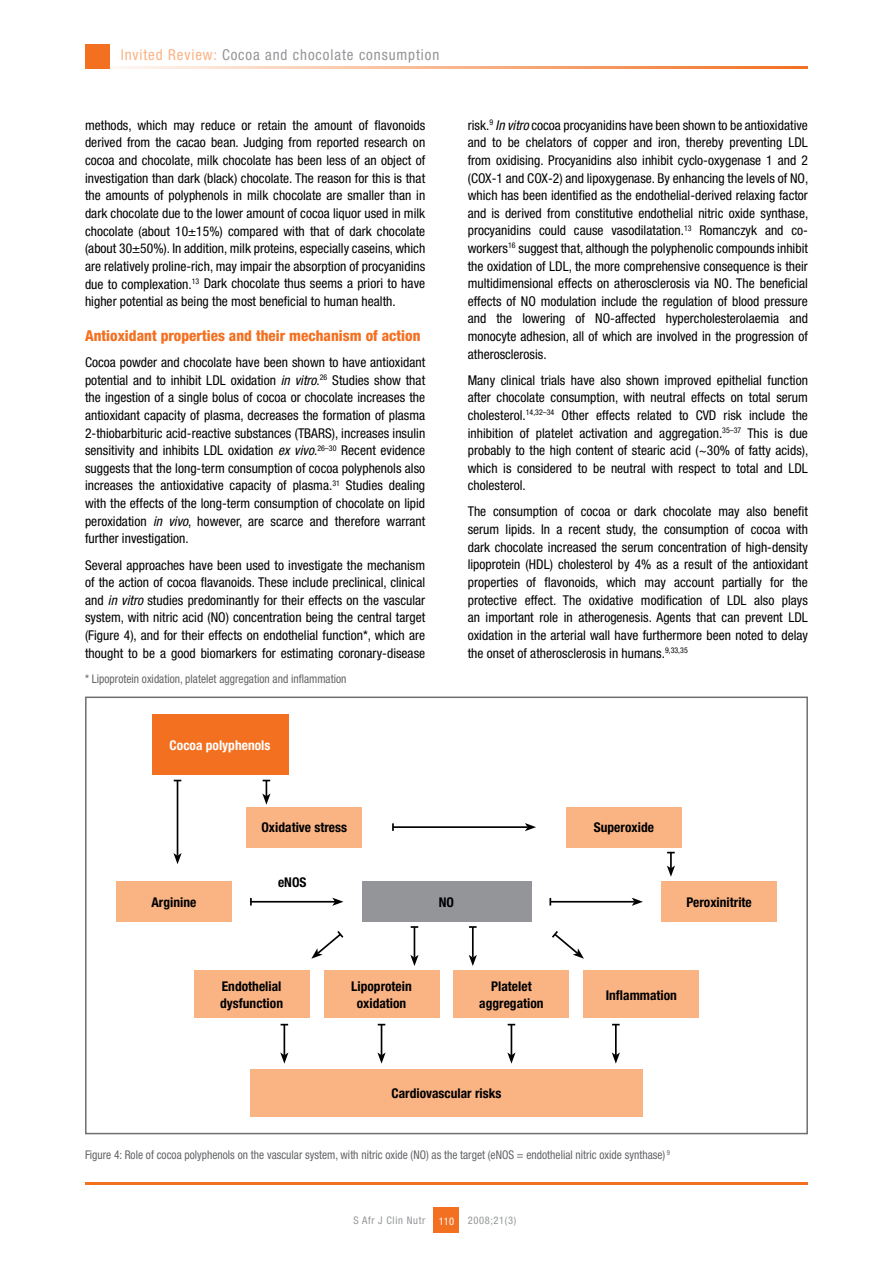
<style>
.page{position:relative;width:893px;height:1263px;background:#fff}
.page>*{position:absolute;margin:0;border:0;box-sizing:border-box;transform-origin:0 0}
.t1{font:800 condensed 15px "Helvetica Neue";color:#f37021}
.t2{font:condensed 15px "Helvetica Neue";letter-spacing:.06em;color:#939598}
.t3{font:condensed 13.5px/17.7px "Helvetica Neue";color:#000;text-align:justify}
.t4{font:700 condensed 13.5px/16.8px "Helvetica Neue";color:#000;text-align:center}
.t5{font:700 condensed 13.5px "Helvetica Neue";color:#fff}
.t6{font:condensed 12px "Helvetica Neue";color:#636467;scale:.95 1}
.t7{font:condensed 10.5px "Helvetica Neue";letter-spacing:.06em;color:#939598}
.t8{font:condensed 10.5px "Helvetica Neue";color:#fff}
.s1{color:#fab383}
.s2{font-style:italic}
</style>
<div class="page">
<div style="left:434px;top:1208px;width:25px;height:25px;background:#f37021"></div>
<hr style="left:85px;top:1182px;width:723px;height:2px;background:#f37021">
<hr style="left:85px;top:66px;width:723px;height:2px;background:#f37021">
<div style="left:85px;top:44px;width:24px;height:24px;background:#f37021"></div>
<div style="left:152px;top:714px;width:136px;height:61px;background:#f37021"></div>
<div style="left:247px;top:807px;width:115px;height:40px;background:#fab383"></div>
<div style="left:566px;top:807px;width:116px;height:40px;background:#fab383"></div>
<div style="left:362px;top:882px;width:169px;height:40px;background:#939598"></div>
<div style="left:116px;top:882px;width:116px;height:40px;background:#fab383"></div>
<div style="left:661px;top:882px;width:116px;height:40px;background:#fab383"></div>
<hr style="left:251px;top:901px;width:84px;height:1px;background:#000">
<svg style="left:250px;top:898px;width:2px;height:7px"></svg>
<svg style="left:332px;top:898px;width:11px;height:8px"></svg>
<hr style="left:550px;top:901px;width:84px;height:1px;background:#000">
<svg style="left:549px;top:898px;width:2px;height:7px"></svg>
<svg style="left:632px;top:898px;width:11px;height:8px"></svg>
<hr style="left:393px;top:826px;width:135px;height:2px;background:#000">
<svg style="left:392px;top:823px;width:2px;height:8px"></svg>
<svg style="left:525px;top:823px;width:11px;height:8px"></svg>
<svg style="left:667px;top:852px;width:8px;height:25px"></svg>
<div style="left:250px;top:1069px;width:393px;height:48px;background:#fab383"></div>
<div style="left:194px;top:970px;width:115px;height:48px;background:#fab383"></div>
<div style="left:324px;top:970px;width:115px;height:48px;background:#fab383"></div>
<div style="left:454px;top:970px;width:115px;height:48px;background:#fab383"></div>
<div style="left:584px;top:970px;width:115px;height:48px;background:#fab383"></div>
<hr style="left:284px;top:1025px;width:1px;height:30px;background:#000">
<svg style="left:280px;top:1052px;width:8px;height:12px"></svg>
<hr style="left:511px;top:1025px;width:1px;height:30px;background:#000">
<svg style="left:507px;top:1052px;width:9px;height:12px"></svg>
<hr style="left:615px;top:1025px;width:2px;height:30px;background:#000">
<svg style="left:612px;top:1052px;width:8px;height:12px"></svg>
<svg style="left:311px;top:931px;width:33px;height:28px"></svg>
<svg style="left:552px;top:931px;width:32px;height:28px"></svg>
<hr style="left:472px;top:927px;width:2px;height:30px;background:#000">
<svg style="left:469px;top:926px;width:8px;height:2px"></svg>
<svg style="left:469px;top:955px;width:8px;height:11px"></svg>
<hr style="left:414px;top:927px;width:1px;height:30px;background:#000">
<svg style="left:411px;top:926px;width:7px;height:2px"></svg>
<svg style="left:410px;top:955px;width:9px;height:11px"></svg>
<hr style="left:381px;top:1025px;width:1px;height:30px;background:#000">
<svg style="left:377px;top:1052px;width:9px;height:12px"></svg>
<svg style="left:262px;top:780px;width:9px;height:25px"></svg>
<hr style="left:177px;top:780px;width:1px;height:76px;background:#000">
<svg style="left:173px;top:853px;width:9px;height:11px"></svg>
<div style="left:85px;top:696px;width:723px;height:438px;border:2px solid #6d6f71"></div>
<p class="t2" style="left:121px;top:46px;width:320px"><span class="s1">Invited Review:</span> Cocoa and chocolate consumption</p>
<p class="t3" style="left:85px;top:116px;width:342px">methods, which may reduce or retain the amount of flavonoids derived from the cacao bean. Judging from reported research on cocoa and chocolate, milk chocolate has been less of an object of investigation than dark (black) chocolate. The reason for this is that the amounts of polyphenols in milk chocolate are smaller than in dark chocolate due to the lower amount of cocoa liquor used in milk chocolate (about 10±15%) compared with that of dark chocolate (about 30±50%). In addition, milk proteins, especially caseins, which are relatively proline-rich, may impair the absorption of procyanidins due to complexation.<sup>13</sup> Dark chocolate thus seems a priori to have higher potential as being the most beneficial to human health.</p>
<p class="t1" style="left:85px;top:326px;width:337px">Antioxidant properties and their mechanism of action</p>
<p class="t3" style="left:85px;top:353px;width:342px">Cocoa powder and chocolate have been shown to have antioxidant potential and to inhibit LDL oxidation <span class="s2">in vitro</span>.<sup>26</sup> Studies show that the ingestion of a single bolus of cocoa or chocolate increases the antioxidant capacity of plasma, decreases the formation of plasma 2-thiobarbituric acid-reactive substances (TBARS), increases insulin sensitivity and inhibits LDL oxidation <span class="s2">ex vivo</span>.<sup>26–30</sup> Recent evidence suggests that the long-term consumption of cocoa polyphenols also increases the antioxidative capacity of plasma.<sup>31</sup> Studies dealing with the effects of the long-term consumption of chocolate on lipid peroxidation <span class="s2">in vivo</span>, however, are scarce and therefore warrant further investigation.</p>
<p class="t3" style="left:85px;top:556px;width:342px">Several approaches have been used to investigate the mechanism of the action of cocoa flavanoids. These include preclinical, clinical and <span class="s2">in vitro</span> studies predominantly for their effects on the vascular system, with nitric acid (NO) concentration being the central target (Figure 4), and for their effects on endothelial function*, which are thought to be a good biomarkers for estimating coronary-disease</p>
<p class="t6" style="left:85px;top:672px;width:277px">* Lipoprotein oxidation, platelet aggregation and inflammation</p>
<p class="t5" style="left:170px;top:737px;width:102px">Cocoa polyphenols</p>
<p class="t3" style="left:468px;top:116px;width:342px">risk.<sup>9</sup> <span class="s2">In vitro</span> cocoa procyanidins have been shown to be antioxidative and to be chelators of copper and iron, thereby preventing LDL from oxidising. Procyanidins also inhibit cyclo-oxygenase 1 and 2 (COX-1 and COX-2) and lipoxygenase. By enhancing the levels of NO, which has been identified as the endothelial-derived relaxing factor and is derived from constitutive endothelial nitric oxide synthase, procyanidins could cause vasodilatation.<sup>13</sup> Romanczyk and co&shy;workers<sup>16</sup> suggest that, although the polyphenolic compounds inhibit the oxidation of LDL, the more comprehensive consequence is their multidimensional effects on atherosclerosis via NO. The beneficial effects of NO modulation include the regulation of blood pressure and the lowering of NO-affected hypercholesterolaemia and monocyte adhesion, all of which are involved in the progression of atherosclerosis.</p>
<p class="t3" style="left:468px;top:371px;width:342px">Many clinical trials have also shown improved epithelial function after chocolate consumption, with neutral effects on total serum cholesterol.<sup>14,32–34</sup> Other effects related to CVD risk include the inhibition of platelet activation and aggregation.<sup>35–37</sup> This is due probably to the high content of stearic acid (~30% of fatty acids), which is considered to be neutral with respect to total and LDL cholesterol.</p>
<p class="t3" style="left:468px;top:503px;width:342px">The consumption of cocoa or dark chocolate may also benefit serum lipids. In a recent study, the consumption of cocoa with dark chocolate increased the serum concentration of high-density lipoprotein (HDL) cholesterol by 4% as a result of the antioxidant properties of flavonoids, which may account partially for the protective effect. The oxidative modification of LDL also plays an important role in atherogenesis. Agents that can prevent LDL oxidation in the arterial wall have furthermore been noted to delay the onset of atherosclerosis in humans.<sup>9,33,35</sup></p>
<p class="t4" style="left:261px;top:819px;width:87px">Oxidative stress</p>
<p class="t4" style="left:594px;top:819px;width:62px">Superoxide</p>
<p class="t4" style="left:278px;top:873px;width:30px">eNOS</p>
<p class="t4" style="left:151px;top:893px;width:46px">Arginine</p>
<p class="t4" style="left:439px;top:893px;width:17px">NO</p>
<p class="t4" style="left:686px;top:893px;width:67px">Peroxinitrite</p>
<p class="t4" style="left:220px;top:978px;width:64px;text-align:left">Endothelial dysfunction</p>
<p class="t4" style="left:351px;top:978px;width:62px">Lipoprotein oxidation</p>
<p class="t4" style="left:479px;top:978px;width:66px">Platelet aggregation</p>
<p class="t4" style="left:606px;top:986px;width:73px">Inflammation</p>
<p class="t4" style="left:391px;top:1085px;width:112px">Cardiovascular risks</p>
<p class="t6" style="left:85px;top:1147px;width:617px">Figure 4: Role of cocoa polyphenols on the vascular system, with nitric oxide (NO) as the target (eNOS = endothelial nitric oxide synthase) <sup>9</sup></p>
<p class="t7" style="left:353px;top:1215px;width:73px">S Afr J Clin Nutr</p>
<p class="t7" style="left:468px;top:1215px;width:50px">2008;21(3)</p>
<p class="t8" style="left:439px;top:1215px;width:17px">110</p>
</div>
